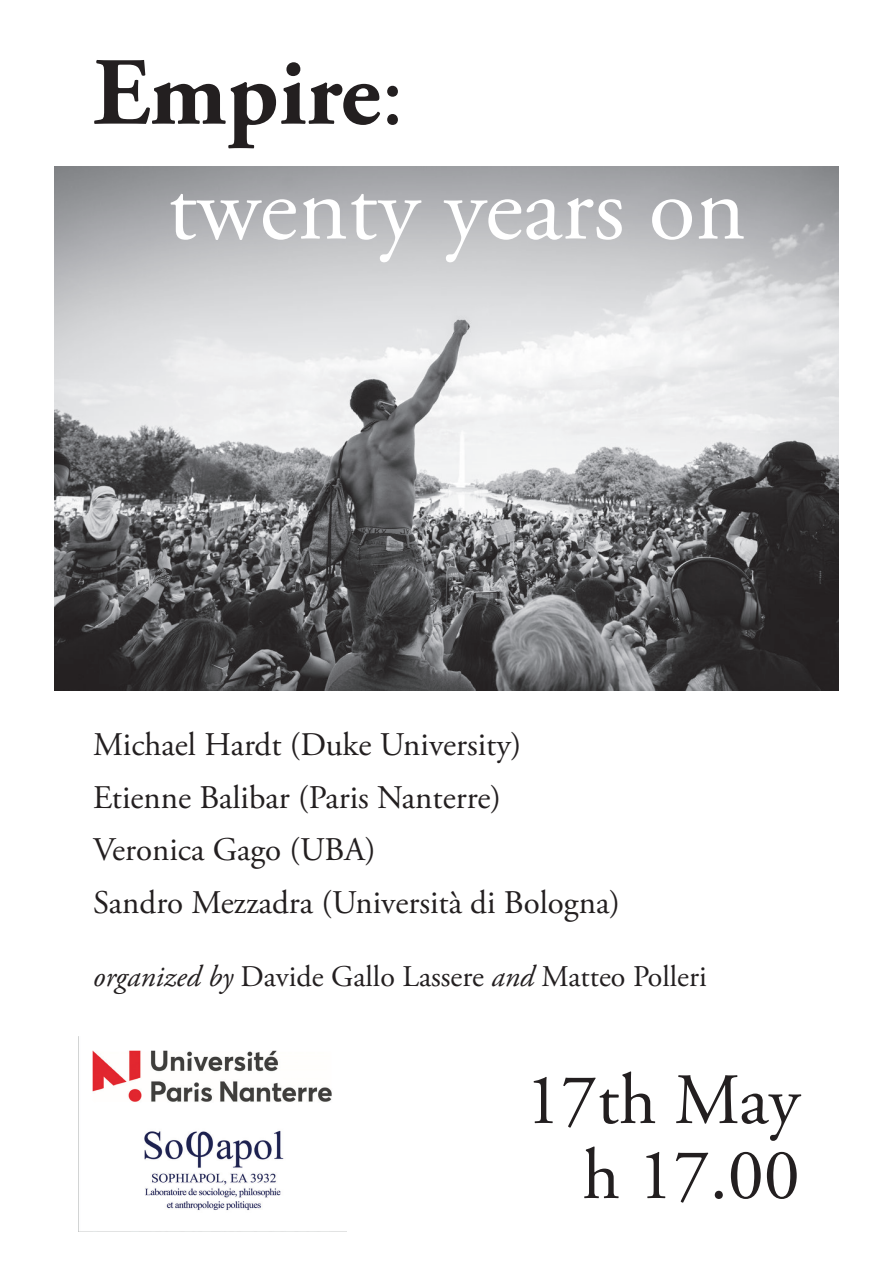
<style>
.page{position:relative;width:893px;height:1263px;background:#fff}
.page>*{position:absolute;margin:0;border:0;box-sizing:border-box;transform-origin:0 0}
.t1{font:96px "Adobe Garamond Pro";color:#fff}
.t2{font:700 96px "Adobe Garamond Pro";color:#231f20}
.t3{font:72px/75px "Adobe Garamond Pro";color:#231f20;text-align:right}
.t4{font:33px/52.5px "Adobe Garamond Pro";color:#231f20}
.t5{font:30px "Adobe Garamond Pro";color:#231f20}
.s1{font-weight:400}
.s2{font-style:italic}
</style>
<div class="page">
<img style="left:54px;top:167px;width:785px;height:523px">
<img style="left:79px;top:1050px;width:268px;height:182px">
<h1 class="t2" style="left:93px;top:37px;width:313px">Empire<span class="s1">:</span></h1>
<h1 class="t1" style="left:167px;top:150px;width:580px">twenty years on</h1>
<p class="t4" style="left:93px;top:720px;width:528px">Michael Hardt (Duke University)<br>Etienne Balibar (Paris Nanterre)<br>Veronica Gago (UBA)<br>Sandro Mezzadra (Università di Bologna)</p>
<p class="t5" style="left:93px;top:958px;width:615px"><span class="s2">organized by</span> Davide Gallo Lassere <span class="s2">and</span> Matteo Polleri</p>
<h2 class="t3" style="left:525px;top:1065px;width:276px">17th May h 17.00</h2>
</div>
